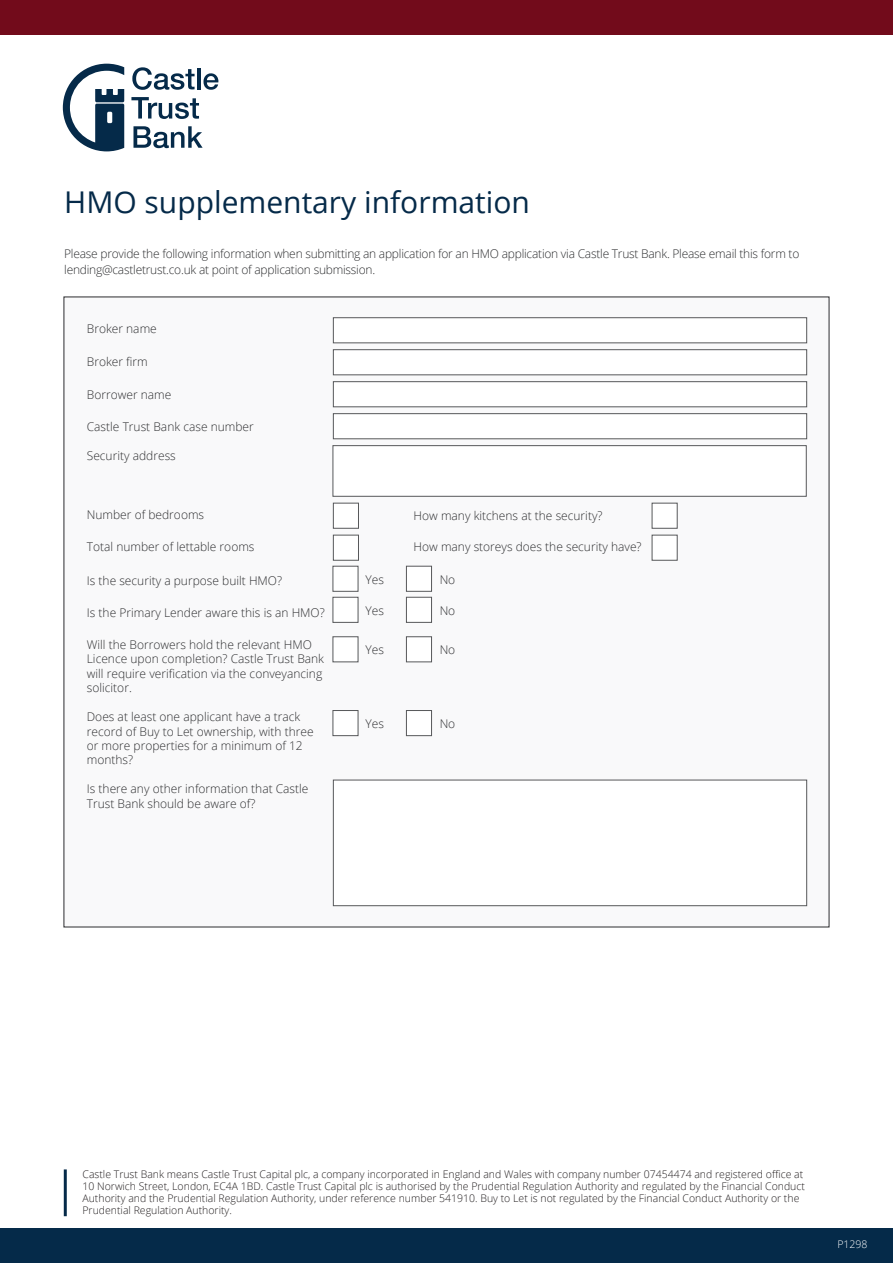
<style>
.page{position:relative;width:893px;height:1263px;background:#fff}
.page>*{position:absolute;margin:0;border:0;box-sizing:border-box;transform-origin:0 0}
.t1{font:30px "Open Sans";color:#052a49}
.t2{font:300 12px/14.4px "Open Sans";color:#2d2e30}
.t3{font:300 12px/16.5px "Open Sans";letter-spacing:-.02em;color:#2d2e30}
.t4{font:300 10.5px/12px "Open Sans";color:#231f20}
.t5{font:300 10.5px "Open Sans";color:#fff}
</style>
<div class="page">
<div style="left:64px;top:297px;width:765px;height:630px;background:#f8f8f9"></div>
<div style="left:333px;top:349px;width:474px;height:26px;background:#fff;border:1px solid #57585a"></div>
<div style="left:333px;top:317px;width:474px;height:26px;background:#fff;border:1px solid #57585a"></div>
<div style="left:333px;top:381px;width:474px;height:26px;background:#fff;border:1px solid #57585a"></div>
<div style="left:333px;top:413px;width:474px;height:26px;background:#fff;border:1px solid #57585a"></div>
<div style="left:333px;top:445px;width:473px;height:51px;background:#fff;border:1px solid #57585a"></div>
<div style="left:333px;top:780px;width:474px;height:126px;background:#fff;border:1px solid #57585a"></div>
<div style="left:0;top:0;width:893px;height:34px;background:#720b1b"></div>
<div style="left:0;top:1229px;width:893px;height:34px;background:#052a49"></div>
<div style="left:333px;top:503px;width:26px;height:25px;background:#fff;border:1px solid #57585a"></div>
<div style="left:333px;top:535px;width:26px;height:25px;background:#fff;border:1px solid #57585a"></div>
<div style="left:652px;top:503px;width:25px;height:25px;background:#fff"></div>
<div style="left:652px;top:535px;width:25px;height:25px;background:#fff"></div>
<div style="left:333px;top:566px;width:25px;height:25px;background:#fff"></div>
<div style="left:406px;top:566px;width:26px;height:25px;background:#fff;border:1px solid #57585a"></div>
<div style="left:333px;top:597px;width:25px;height:25px;background:#fff"></div>
<div style="left:406px;top:597px;width:26px;height:25px;background:#fff;border:1px solid #57585a"></div>
<div style="left:333px;top:636px;width:25px;height:26px;background:#fff;border:1px solid #57585a"></div>
<div style="left:406px;top:636px;width:26px;height:26px;background:#fff;border:1px solid #57585a"></div>
<div style="left:333px;top:710px;width:25px;height:26px;background:#fff;border:1px solid #57585a"></div>
<div style="left:406px;top:710px;width:26px;height:26px;background:#fff;border:1px solid #57585a"></div>
<svg style="left:63px;top:64px;width:61px;height:87px"></svg>
<svg style="left:132px;top:67px;width:63px;height:23px"></svg>
<hr style="left:197px;top:68px;width:4px;height:21px;background:#052a49">
<svg style="left:203px;top:73px;width:15px;height:17px"></svg>
<svg style="left:131px;top:97px;width:68px;height:22px"></svg>
<svg style="left:133px;top:126px;width:70px;height:22px"></svg>
<hr style="left:64px;top:1169px;width:3px;height:47px;background:#052a49">
<p class="t1" style="left:64px;top:181px;width:467px">HMO supplementary information</p>
<p class="t3" style="left:64px;top:245px;width:737px">Please provide the following information when submitting an application for an HMO application via Castle Trust Bank. Please email this form to lending@castletrust.co.uk at point of application submission.</p>
<p class="t2" style="left:87px;top:321px;width:72px">Broker name</p>
<p class="t2" style="left:87px;top:354px;width:62px">Broker firm</p>
<p class="t2" style="left:87px;top:387px;width:86px">Borrower name</p>
<p class="t2" style="left:87px;top:419px;width:169px">Castle Trust Bank case number</p>
<p class="t2" style="left:87px;top:448px;width:91px">Security address</p>
<p class="t2" style="left:87px;top:507px;width:119px">Number of bedrooms</p>
<p class="t2" style="left:87px;top:539px;width:169px">Total number of lettable rooms</p>
<p class="t2" style="left:87px;top:573px;width:197px">Is the security a purpose built HMO?</p>
<p class="t2" style="left:87px;top:605px;width:240px">Is the Primary Lender aware this is an HMO?</p>
<p class="t2" style="left:87px;top:637px;width:227px">Will the Borrowers hold the relevant HMO</p>
<p class="t2" style="left:87px;top:651px;width:239px">Licence upon completion? Castle Trust Bank will require verification via the conveyancing solicitor.</p>
<p class="t2" style="left:87px;top:709px;width:228px">Does at least one applicant have a track record of Buy to Let ownership, with three or more properties for a minimum of 12 months?</p>
<p class="t2" style="left:87px;top:781px;width:223px">Is there any other information that Castle<br>Trust Bank should be aware of?</p>
<p class="t2" style="left:414px;top:508px;width:191px">How many kitchens at the security?</p>
<p class="t2" style="left:414px;top:540px;width:230px">How many storeys does the security have?</p>
<p class="t2" style="left:365px;top:572px;width:20px">Yes</p>
<p class="t2" style="left:440px;top:572px;width:17px">No</p>
<p class="t2" style="left:365px;top:603px;width:20px">Yes</p>
<p class="t2" style="left:440px;top:603px;width:17px">No</p>
<p class="t2" style="left:365px;top:642px;width:20px">Yes</p>
<p class="t2" style="left:440px;top:642px;width:17px">No</p>
<p class="t2" style="left:365px;top:716px;width:20px">Yes</p>
<p class="t2" style="left:440px;top:716px;width:17px">No</p>
<p class="t4" style="left:82px;top:1168px;width:724px">Castle Trust Bank means Castle Trust Capital plc, a company incorporated in England and Wales with company number 07454474 and registered office at 10 Norwich Street, London, EC4A 1BD. Castle Trust Capital plc is authorised by the Prudential Regulation Authority and regulated by the Financial Conduct Authority and the Prudential Regulation Authority, under reference number 541910. Buy to Let is not regulated by the Financial Conduct Authority or the Prudential Regulation Authority.</p>
<p class="t5" style="left:837px;top:1237px;width:32px">P1298</p>
</div>
